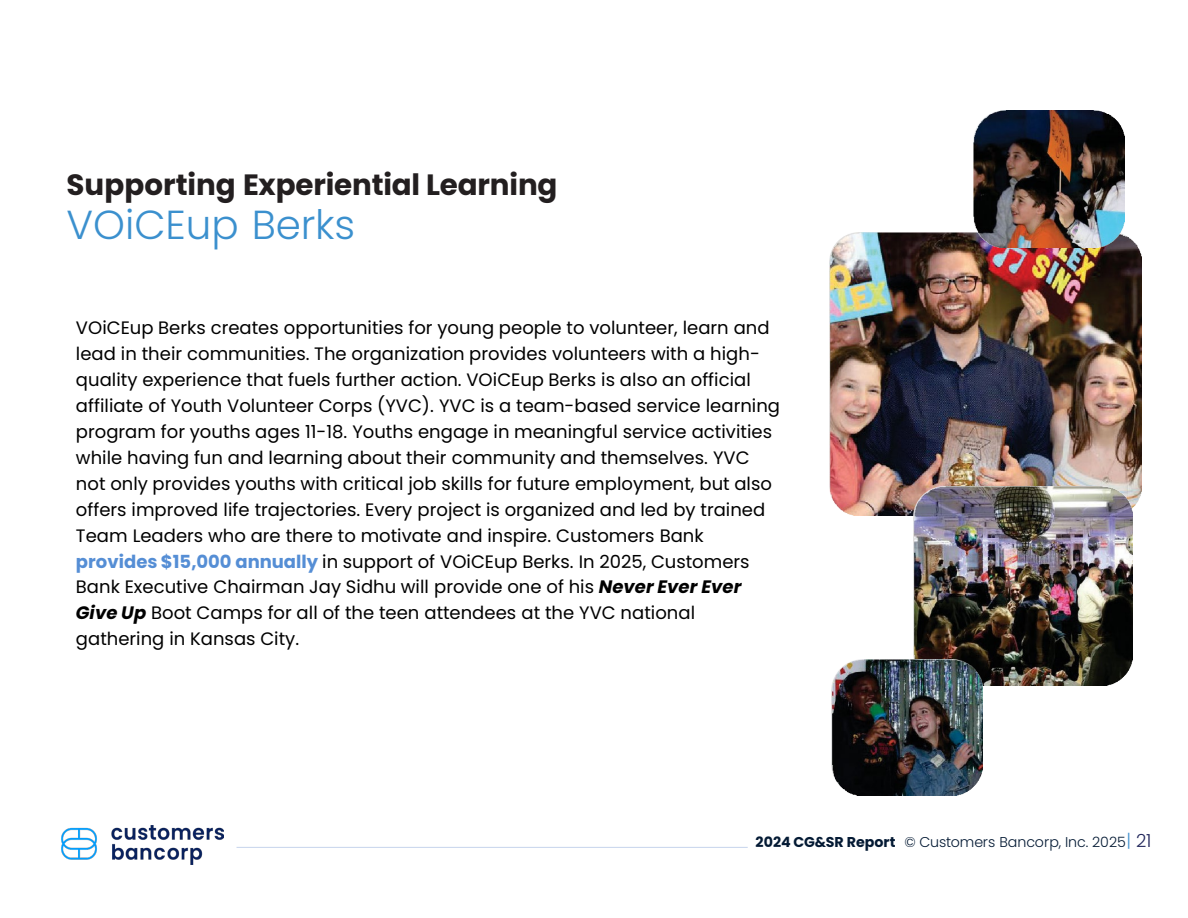
<style>
.page{position:relative;width:1188px;height:918px;background:#fff}
.page>*{position:absolute;margin:0;border:0;box-sizing:border-box;transform-origin:0 0}
.t1{font:300 40.5px "Poppins";color:#3b90ce}
.t2{font:700 29.4px "Poppins";letter-spacing:-.005em;color:#231f20}
.t3{font:18px/26px "Poppins";color:#000}
.t4{font:300 14.25px "Poppins";letter-spacing:-.005em;color:#041a34}
.s1{font-weight:700;color:#558ed5}
.s2{font-weight:700;font-style:italic}
.s3{font-weight:700}
.s4{font-size:18px;color:#4894d0}
.s5{font-size:18px;color:#20255a}
</style>
<div class="page">
<img style="left:62px;top:825px;width:162px;height:39px">
<svg style="left:237px;top:847px;width:511px;height:1px"></svg>
<img style="left:830px;top:232px;width:312px;height:284px">
<img style="left:913px;top:486px;width:219px;height:200px">
<img style="left:832px;top:659px;width:150px;height:137px">
<img style="left:974px;top:110px;width:151px;height:137px">
<p class="t2" style="left:67px;top:168px;width:492px">Supporting Experiential Learning</p>
<p class="t1" style="left:67px;top:201px;width:290px">VOiCEup Berks</p>
<p class="t3" style="left:76px;top:315px;width:706px">VOiCEup Berks creates opportunities for young people to volunteer, learn and lead in their communities. The organization provides volunteers with a high&shy;quality experience that fuels further action. VOiCEup Berks is also an official affiliate of Youth Volunteer Corps (YVC). YVC is a team-based service learning program for youths ages 11-18. Youths engage in meaningful service activities while having fun and learning about their community and themselves. YVC not only provides youths with critical job skills for future employment, but also offers improved life trajectories. Every project is organized and led by trained Team Leaders who are there to motivate and inspire. Customers Bank <span class="s1">provides $15,000 annually</span> in support of VOiCEup Berks. In 2025, Customers Bank Executive Chairman Jay Sidhu will provide one of his <span class="s2">Never Ever Ever Give Up</span> Boot Camps for all of the teen attendees at the YVC national gathering in Kansas City.</p>
<p class="t4" style="left:756px;top:833px;width:397px"><span class="s3">2024 CG&amp;SR Report</span> © Customers Bancorp, Inc. 2025<span class="s4">|</span> <span class="s5">21</span></p>
</div>
